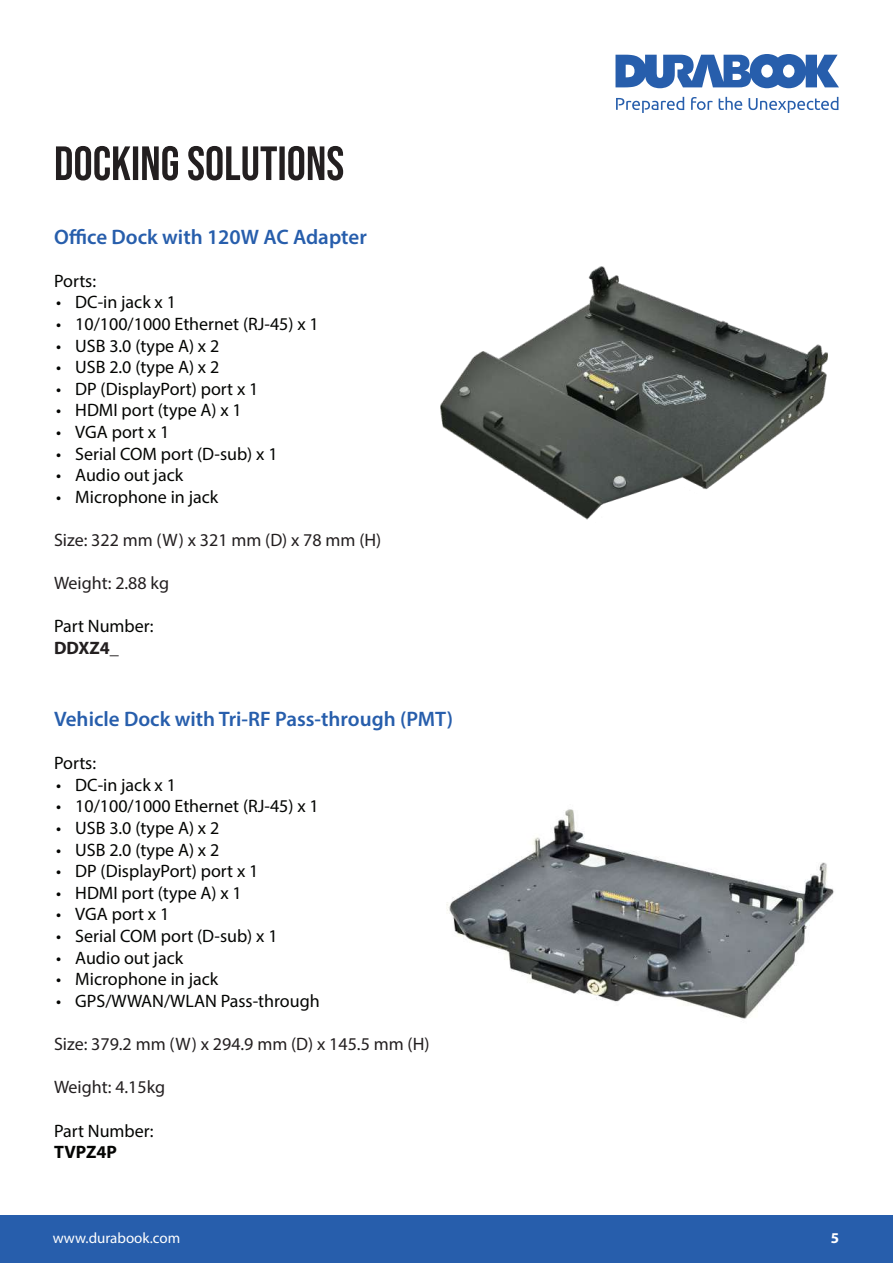
<style>
.page{position:relative;width:893px;height:1263px;background:#fff}
.page>*{position:absolute;margin:0;border:0;box-sizing:border-box;transform-origin:0 0}
.t1{font:600 21px "Myriad Pro";color:#275eac}
.t2{font:18px "Myriad Pro";color:#040503}
.t3{font:18px "Myriad Pro";color:#231f20}
.t4{font:700 18px "Myriad Pro";color:#231f20}
.t5{font:700 18px "Myriad Pro";color:#040503}
.t6{font:15px "Myriad Pro";color:#fff}
.t7{font:700 15px "Myriad Pro";color:#fff}
</style>
<div class="page">
<svg style="left:615px;top:54px;width:224px;height:34px"></svg>
<svg style="left:719px;top:97px;width:23px;height:13px"></svg>
<svg style="left:691px;top:97px;width:22px;height:13px"></svg>
<svg style="left:616px;top:97px;width:68px;height:16px"></svg>
<svg style="left:748px;top:97px;width:90px;height:16px"></svg>
<div style="left:0;top:1215px;width:893px;height:48px;background:#275eac"></div>
<svg style="left:56px;top:146px;width:287px;height:34px"></svg>
<img style="left:440px;top:266px;width:388px;height:254px">
<img style="left:446px;top:809px;width:388px;height:210px">
<p class="t1" style="left:54px;top:223px;width:314px">Office Dock with 120W AC Adapter</p>
<p class="t2" style="left:54px;top:270px;width:44px">Ports:</p>
<p class="t2" style="left:56px;top:291px;width:121px">• DC-in jack x 1</p>
<p class="t2" style="left:56px;top:313px;width:264px">• 10/100/1000 Ethernet (RJ-45) x 1</p>
<p class="t2" style="left:56px;top:334px;width:165px">• USB 3.0 (type A) x 2</p>
<p class="t2" style="left:56px;top:356px;width:165px">• USB 2.0 (type A) x 2</p>
<p class="t2" style="left:56px;top:378px;width:204px">• DP (DisplayPort) port x 1</p>
<p class="t2" style="left:56px;top:399px;width:187px">• HDMI port (type A) x 1</p>
<p class="t2" style="left:56px;top:421px;width:115px">• VGA port x 1</p>
<p class="t2" style="left:56px;top:442px;width:223px">• Serial COM port (D-sub) x 1</p>
<p class="t2" style="left:56px;top:464px;width:129px">• Audio out jack</p>
<p class="t2" style="left:56px;top:486px;width:164px">• Microphone in jack</p>
<p class="t3" style="left:54px;top:529px;width:329px">Size: 322 mm (W) x 321 mm (D) x 78 mm (H)</p>
<p class="t3" style="left:54px;top:572px;width:117px">Weight: 2.88 kg</p>
<p class="t2" style="left:54px;top:615px;width:101px">Part Number:</p>
<p class="t4" style="left:54px;top:636px;width:66px">DDXZ4_</p>
<p class="t1" style="left:54px;top:706px;width:401px">Vehicle Dock with Tri-RF Pass-through (PMT)</p>
<p class="t2" style="left:54px;top:752px;width:44px">Ports:</p>
<p class="t2" style="left:56px;top:774px;width:121px">• DC-in jack x 1</p>
<p class="t2" style="left:56px;top:795px;width:264px">• 10/100/1000 Ethernet (RJ-45) x 1</p>
<p class="t2" style="left:56px;top:817px;width:165px">• USB 3.0 (type A) x 2</p>
<p class="t2" style="left:56px;top:838px;width:165px">• USB 2.0 (type A) x 2</p>
<p class="t2" style="left:56px;top:860px;width:204px">• DP (DisplayPort) port x 1</p>
<p class="t2" style="left:56px;top:882px;width:187px">• HDMI port (type A) x 1</p>
<p class="t2" style="left:56px;top:903px;width:115px">• VGA port x 1</p>
<p class="t2" style="left:56px;top:925px;width:223px">• Serial COM port (D-sub) x 1</p>
<p class="t2" style="left:56px;top:946px;width:129px">• Audio out jack</p>
<p class="t2" style="left:56px;top:968px;width:164px">• Microphone in jack</p>
<p class="t2" style="left:56px;top:990px;width:265px">• GPS/WWAN/WLAN Pass-through</p>
<p class="t3" style="left:54px;top:1033px;width:377px">Size: 379.2 mm (W) x 294.9 mm (D) x 145.5 mm (H)</p>
<p class="t3" style="left:54px;top:1076px;width:113px">Weight: 4.15kg</p>
<p class="t2" style="left:54px;top:1119px;width:101px">Part Number:</p>
<p class="t5" style="left:54px;top:1140px;width:64px">TVPZ4P</p>
<p class="t6" style="left:53px;top:1228px;width:129px">www.durabook.com</p>
<p class="t7" style="left:831px;top:1228px;width:10px">5</p>
</div>
